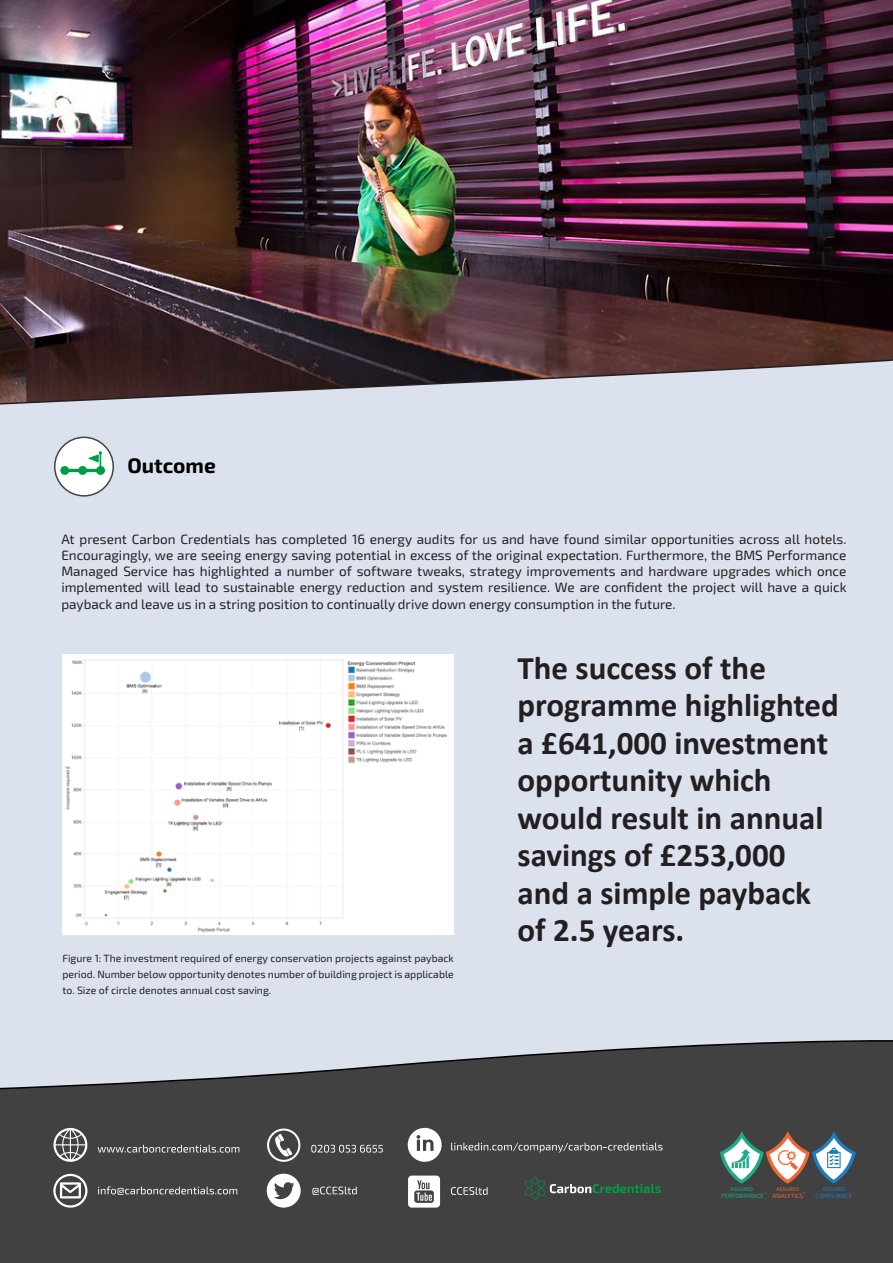
<style>
.page{position:relative;width:893px;height:1263px;background:#fff}
.page>*{position:absolute;margin:0;border:0;box-sizing:border-box;transform-origin:0 0}
.Paragraph_Style_1{font:700 33px/37.5px "Calibri";color:#231f20}
.t1{font:700 21px "Exo 2.0";color:#000}
.t2{font:13.5px/16.2px "Exo 2.0";color:#231f20;text-align:justify}
.t3{font:10.5px/16.2px "Exo 2.0";color:#231f20;text-align:justify}
.t4{font:6.15px "Exo 2.0";color:#1dac8a}
.t5{font:6.15px "Exo 2.0";color:#1e7dbf}
.t6{font:6.15px "Exo 2.0";color:#f26636}
.t7{font:5.25px "Exo 2.0";color:#1dac8a}
.t8{font:5.25px "Exo 2.0";color:#f26636}
.t9{font:5.25px "Exo 2.0";color:#1e7dbf}
.t10{font:3.6px "Myriad Pro";color:#1dac8a}
.t11{font:3.6px "Myriad Pro";color:#f26636}
.t12{font:3.6px "Myriad Pro";color:#1e7dbf}
</style>
<div class="page">
<div style="left:0;top:406px;width:893px;height:633px;background:#dce1ee"></div>
<svg style="left:0;top:1039px;width:893px;height:224px;background:#525354"></svg>
<div style="left:55px;top:437px;width:58px;height:59px;background:#fff;border-radius:50%"></div>
<div style="left:54px;top:437px;width:60px;height:60px;border:2px solid #434343;border-radius:50%"></div>
<svg style="left:60px;top:451px;width:45px;height:24px"></svg>
<img style="left:62px;top:654px;width:392px;height:280px">
<svg style="left:525px;top:1176px;width:136px;height:24px;background:#43544b"></svg>
<svg style="left:53px;top:1128px;width:34px;height:34px"></svg>
<svg style="left:53px;top:1174px;width:36px;height:35px"></svg>
<svg style="left:267px;top:1128px;width:33px;height:34px"></svg>
<svg style="left:267px;top:1174px;width:34px;height:33px"></svg>
<svg style="left:408px;top:1128px;width:34px;height:34px"></svg>
<svg style="left:98px;top:1145px;width:141px;height:7px"></svg>
<svg style="left:98px;top:1186px;width:139px;height:9px"></svg>
<svg style="left:311px;top:1145px;width:72px;height:7px"></svg>
<svg style="left:312px;top:1186px;width:45px;height:9px"></svg>
<svg style="left:451px;top:1187px;width:37px;height:8px"></svg>
<svg style="left:451px;top:1143px;width:212px;height:9px;background:#6b6b6b"></svg>
<svg style="left:408px;top:1175px;width:32px;height:32px"></svg>
<svg style="left:720px;top:1131px;width:136px;height:52px"></svg>
<img style="left:0;top:0;width:893px;height:406px">
<p class="t1" style="left:127px;top:453px;width:90px">Outcome</p>
<p class="t2" style="left:61px;top:531px;width:787px">At present Carbon Credentials has completed 16 energy audits for us and have found similar opportunities across all hotels.<br>Encouragingly, we are seeing energy saving potential in excess of the original expectation. Furthermore, the BMS Performance Managed Service has highlighted a number of software tweaks, strategy improvements and hardware upgrades which once implemented will lead to sustainable energy reduction and system resilience. We are confident the project will have a quick payback and leave us in a string position to continually drive down energy consumption in the future.</p>
<p class="t3" style="left:62px;top:950px;width:393px">Figure 1: The investment required of energy conservation projects against payback period. Number below opportunity denotes number of building project is applicable to. Size of circle denotes annual cost saving.</p>
<p class="Paragraph_Style_1" style="left:517px;top:648px;width:323px">The success of the programme highlighted a £641,000 investment opportunity which would result in annual savings of £253,000 and a simple payback of 2.5 years.</p>
<p class="t7" style="left:730px;top:1186px;width:24px">ASSURED</p>
<p class="t8" style="left:776px;top:1186px;width:24px">ASSURED</p>
<p class="t9" style="left:822px;top:1186px;width:24px">ASSURED</p>
<p class="t10" style="left:764px;top:1192px;width:4px">™</p>
<p class="t11" style="left:803px;top:1192px;width:4px">™</p>
<p class="t12" style="left:853px;top:1192px;width:4px">™</p>
<p class="t4" style="left:721px;top:1192px;width:44px">PERFORMANCE</p>
<p class="t6" style="left:773px;top:1192px;width:32px">ANALYTICS</p>
<p class="t5" style="left:815px;top:1192px;width:38px">COMPLIANCE</p>
</div>
